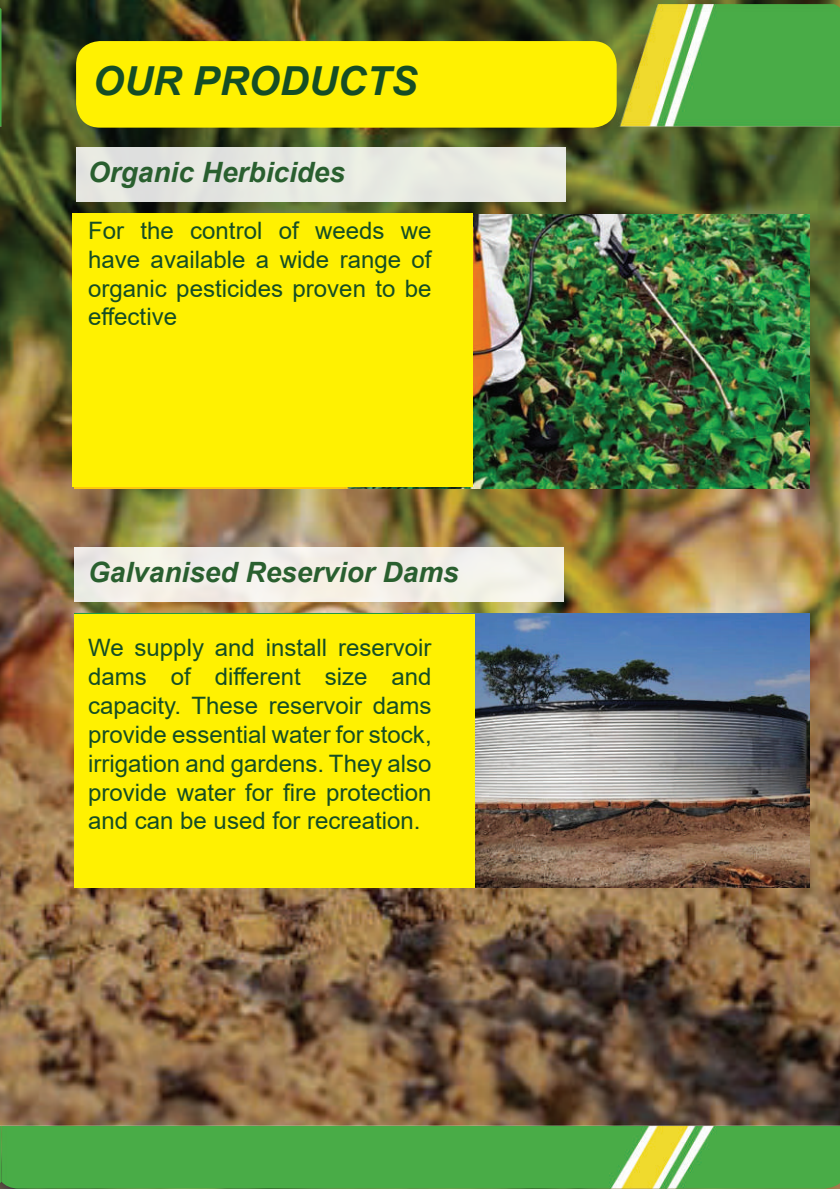
<style>
.page{position:relative;width:840px;height:1191px;background:#fff}
.page>*{position:absolute;margin:0;border:0;box-sizing:border-box;transform-origin:0 0}
.t1{font:italic 700 40px "Arial";color:#154d25}
.t2{font:italic 700 28px "Arial";color:#295f2f}
.t3{font:24px/28.8px "Arial";color:#154d25;text-align:justify}
</style>
<div class="page">
<img style="left:0;top:8px;width:2px;height:1175px">
<img style="left:2px;top:4px;width:837px;height:1184px">
<div style="left:76px;top:41px;width:540px;height:87px;background:#fff101;border-radius:24px"></div>
<div style="left:76px;top:147px;width:489px;height:54px;background:#e7e9e2"></div>
<img style="left:74px;top:214px;width:734px;height:274px">
<div style="left:72px;top:213px;width:400px;height:274px;background:#fff101"></div>
<img style="left:474px;top:614px;width:334px;height:273px">
<div style="left:74px;top:614px;width:400px;height:273px;background:#fff101"></div>
<div style="left:75px;top:547px;width:488px;height:55px;background:#f3f0e7"></div>
<h1 class="t1" style="left:93px;top:55px;width:326px">OUR PRODUCTS</h1>
<p class="t2" style="left:88px;top:154px;width:258px">Organic Herbicides</p>
<p class="t3" style="left:88px;top:216px;width:345px">For the control of weeds we have available a wide range of organic pesticides proven to be effective</p>
<p class="t2" style="left:88px;top:554px;width:372px">Galvanised Reservior Dams</p>
<p class="t3" style="left:88px;top:633px;width:345px">We supply and install reservoir dams of different size and capacity. These reservoir dams provide essential water for stock, irrigation and gardens. They also provide water for fire protection and can be used for recreation.</p>
</div>
